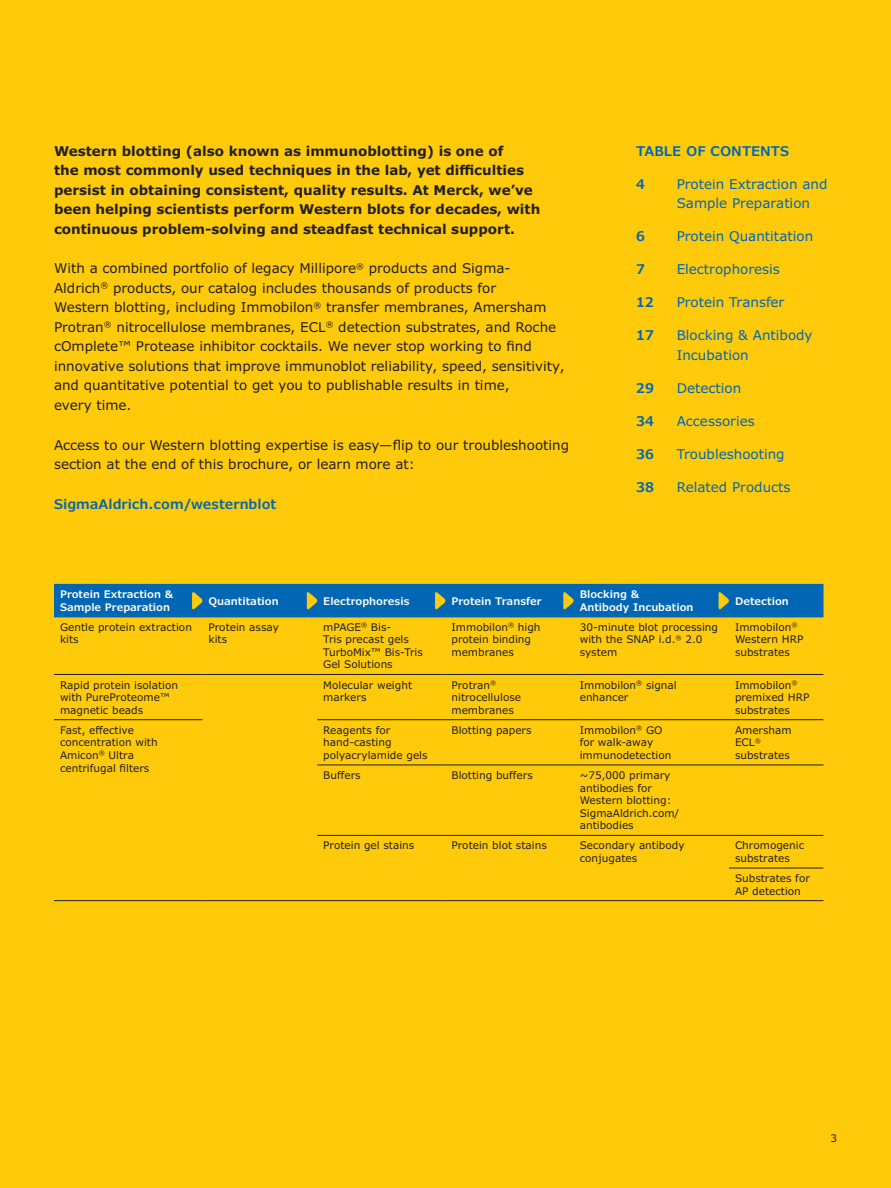
<style>
.page{position:relative;width:891px;height:1188px;background:#feca0a}
.page>*{position:absolute;margin:0;border:0;box-sizing:border-box;transform-origin:0 0}
.Body_Copy_9_11{font:13.5px/19.5px "Verdana Pro";color:#231f20}
.Body_Copy_9_11-2{font:700 13.5px/19.5px "Verdana Pro";color:#231f20}
.Body_Copy_9_11-3{font:13.5px/19.5px "Verdana Pro";color:#0166b3}
.Body_Copy_9_11-4{font:600 13.5px "Verdana Pro";color:#0166b3}
.Table_Body_7_9{font:10.5px/12.6px "Verdana Pro";color:#231f20}
.Table_Head_7_9{font:600 10.5px/13.5px "Verdana Pro";color:#fff}
</style>
<div class="page">
<hr style="left:54px;top:674px;width:148px;height:1px;background:#231f20">
<hr style="left:202px;top:674px;width:115px;height:1px;background:#231f20">
<hr style="left:317px;top:674px;width:129px;height:1px;background:#231f20">
<hr style="left:446px;top:674px;width:128px;height:1px;background:#231f20">
<hr style="left:574px;top:674px;width:155px;height:1px;background:#231f20">
<hr style="left:729px;top:674px;width:95px;height:1px;background:#231f20">
<hr style="left:54px;top:719px;width:148px;height:1px;background:#231f20">
<hr style="left:317px;top:719px;width:129px;height:1px;background:#231f20">
<hr style="left:446px;top:719px;width:128px;height:1px;background:#231f20">
<hr style="left:574px;top:719px;width:155px;height:1px;background:#231f20">
<hr style="left:729px;top:719px;width:95px;height:1px;background:#231f20">
<hr style="left:317px;top:765px;width:129px;height:1px;background:#231f20">
<hr style="left:446px;top:765px;width:128px;height:1px;background:#231f20">
<hr style="left:574px;top:765px;width:155px;height:1px;background:#231f20">
<hr style="left:729px;top:765px;width:95px;height:1px;background:#231f20">
<hr style="left:317px;top:835px;width:129px;height:1px;background:#231f20">
<hr style="left:446px;top:835px;width:128px;height:1px;background:#231f20">
<hr style="left:574px;top:835px;width:155px;height:1px;background:#231f20">
<hr style="left:729px;top:835px;width:95px;height:1px;background:#231f20">
<hr style="left:729px;top:868px;width:95px;height:1px;background:#231f20">
<hr style="left:54px;top:900px;width:148px;height:1px;background:#231f20">
<hr style="left:202px;top:900px;width:115px;height:1px;background:#231f20">
<hr style="left:317px;top:900px;width:129px;height:1px;background:#231f20">
<hr style="left:446px;top:900px;width:128px;height:1px;background:#231f20">
<hr style="left:574px;top:900px;width:155px;height:1px;background:#231f20">
<hr style="left:729px;top:900px;width:95px;height:1px;background:#231f20">
<div style="left:54px;top:584px;width:770px;height:33px;background:#0166b3"></div>
<p class="Body_Copy_9_11-2" style="left:54px;top:141px;width:488px">Western blotting (also known as immunoblotting) is one of<br>the most commonly used techniques in the lab, yet difficulties persist in obtaining consistent, quality results. At Merck, we’ve been helping scientists perform Western blots for decades, with continuous problem-solving and steadfast technical support.</p>
<p class="Body_Copy_9_11" style="left:54px;top:259px;width:512px">With a combined portfolio of legacy Millipore<sup>®</sup> products and Sigma-Aldrich<sup>®</sup> products, our catalog includes thousands of products for<br>Western blotting, including Immobilon<sup>®</sup> transfer membranes, Amersham Protran<sup>®</sup> nitrocellulose membranes, ECL<sup>®</sup> detection substrates, and Roche cOmplete™ Protease inhibitor cocktails. We never stop working to find innovative solutions that improve immunoblot reliability, speed, sensitivity, and quantitative potential to get you to publishable results in time,<br>every time.</p>
<p class="Body_Copy_9_11" style="left:54px;top:435px;width:517px">Access to our Western blotting expertise is easy—flip to our troubleshooting section at the end of this brochure, or learn more at:</p>
<p class="Body_Copy_9_11-4" style="left:54px;top:495px;width:224px">SigmaAldrich.com/westernblot</p>
<p class="Body_Copy_9_11-4" style="left:636px;top:142px;width:155px">TABLE OF CONTENTS</p>
<p class="Body_Copy_9_11-4" style="left:636px;top:175px;width:10px">4</p>
<p class="Body_Copy_9_11-3" style="left:677px;top:174px;width:152px">Protein Extraction and<br>Sample Preparation</p>
<p class="Body_Copy_9_11-4" style="left:636px;top:227px;width:10px">6</p>
<p class="Body_Copy_9_11-3" style="left:677px;top:227px;width:138px">Protein Quantitation</p>
<p class="Body_Copy_9_11-4" style="left:636px;top:260px;width:10px">7</p>
<p class="Body_Copy_9_11-3" style="left:677px;top:260px;width:105px">Electrophoresis</p>
<p class="Body_Copy_9_11-4" style="left:636px;top:293px;width:19px">12</p>
<p class="Body_Copy_9_11-3" style="left:677px;top:293px;width:109px">Protein Transfer</p>
<p class="Body_Copy_9_11-4" style="left:636px;top:326px;width:19px">17</p>
<p class="Body_Copy_9_11-3" style="left:677px;top:326px;width:137px">Blocking &amp; Antibody<br>Incubation</p>
<p class="Body_Copy_9_11-4" style="left:636px;top:379px;width:19px">29</p>
<p class="Body_Copy_9_11-3" style="left:677px;top:378px;width:66px">Detection</p>
<p class="Body_Copy_9_11-4" style="left:636px;top:412px;width:19px">34</p>
<p class="Body_Copy_9_11-3" style="left:677px;top:411px;width:80px">Accessories</p>
<p class="Body_Copy_9_11-4" style="left:636px;top:445px;width:19px">36</p>
<p class="Body_Copy_9_11-3" style="left:677px;top:444px;width:110px">Troubleshooting</p>
<p class="Body_Copy_9_11-4" style="left:636px;top:478px;width:19px">38</p>
<p class="Body_Copy_9_11-3" style="left:677px;top:477px;width:115px">Related Products</p>
<p class="Table_Head_7_9" style="left:60px;top:587px;width:115px">Protein Extraction &amp;<br>Sample Preparation</p>
<p class="Table_Head_7_9" style="left:208px;top:594px;width:72px">Quantitation</p>
<p class="Table_Head_7_9" style="left:323px;top:594px;width:88px">Electrophoresis</p>
<p class="Table_Head_7_9" style="left:452px;top:594px;width:92px">Protein Transfer</p>
<p class="Table_Head_7_9" style="left:580px;top:587px;width:115px">Blocking &amp;<br>Antibody Incubation</p>
<p class="Table_Head_7_9" style="left:735px;top:594px;width:55px">Detection</p>
<p class="Table_Body_7_9" style="left:60px;top:621px;width:134px">Gentle protein extraction kits</p>
<p class="Table_Body_7_9" style="left:208px;top:621px;width:72px">Protein assay kits</p>
<p class="Table_Body_7_9" style="left:323px;top:621px;width:101px">mPAGE<sup>®</sup> Bis-<br>Tris precast gels<br>TurboMix™ Bis-Tris<br>Gel Solutions</p>
<p class="Table_Body_7_9" style="left:452px;top:621px;width:91px">Immobilon<sup>®</sup> high protein binding membranes</p>
<p class="Table_Body_7_9" style="left:580px;top:621px;width:140px">30-minute blot processing with the SNAP i.d.<sup>®</sup> 2.0 system</p>
<p class="Table_Body_7_9" style="left:735px;top:621px;width:70px">Immobilon<sup>®<br></sup>Western HRP substrates</p>
<p class="Table_Body_7_9" style="left:60px;top:679px;width:120px">Rapid protein isolation with PureProteome™ magnetic beads</p>
<p class="Table_Body_7_9" style="left:323px;top:679px;width:90px">Molecular weight markers</p>
<p class="Table_Body_7_9" style="left:452px;top:679px;width:71px">Protran<sup>® </sup>nitrocellulose membranes</p>
<p class="Table_Body_7_9" style="left:580px;top:679px;width:99px">Immobilon<sup>®</sup> signal enhancer</p>
<p class="Table_Body_7_9" style="left:735px;top:679px;width:76px">Immobilon<sup>® </sup>premixed HRP substrates</p>
<p class="Table_Body_7_9" style="left:60px;top:724px;width:99px">Fast, effective concentration with<br>Amicon<sup>®</sup> Ultra centrifugal filters</p>
<p class="Table_Body_7_9" style="left:323px;top:724px;width:106px">Reagents for hand-casting polyacrylamide gels</p>
<p class="Table_Body_7_9" style="left:452px;top:724px;width:82px">Blotting papers</p>
<p class="Table_Body_7_9" style="left:580px;top:724px;width:93px">Immobilon<sup>®</sup> GO for walk‑away immunodetection</p>
<p class="Table_Body_7_9" style="left:735px;top:724px;width:58px">Amersham<br>ECL<sup>® </sup>substrates</p>
<p class="Table_Body_7_9" style="left:323px;top:769px;width:39px">Buffers</p>
<p class="Table_Body_7_9" style="left:452px;top:769px;width:83px">Blotting buffers</p>
<p class="Table_Body_7_9" style="left:580px;top:769px;width:101px">~75,000 primary antibodies for<br>Western blotting:<br>SigmaAldrich.com/ antibodies</p>
<p class="Table_Body_7_9" style="left:323px;top:839px;width:93px">Protein gel stains</p>
<p class="Table_Body_7_9" style="left:452px;top:839px;width:97px">Protein blot stains</p>
<p class="Table_Body_7_9" style="left:580px;top:839px;width:106px">Secondary antibody conjugates</p>
<p class="Table_Body_7_9" style="left:735px;top:839px;width:71px">Chromogenic substrates</p>
<p class="Table_Body_7_9" style="left:735px;top:872px;width:76px">Substrates for<br>AP detection</p>
<p class="Table_Body_7_9" style="left:831px;top:1132px;width:8px">3</p>
</div>
